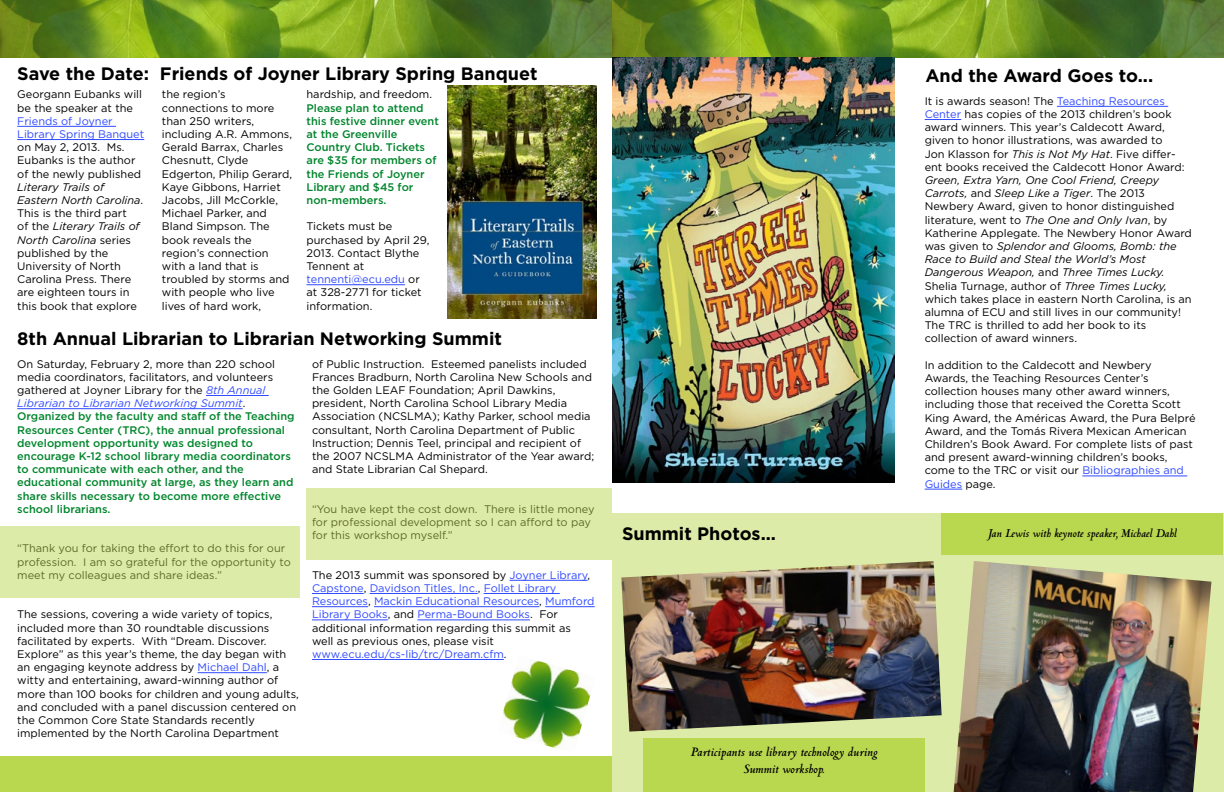
<style>
.page{position:relative;width:1224px;height:792px;background:#fff}
.page>*{position:absolute;margin:0;border:0;box-sizing:border-box;transform-origin:0 0}
.t1{font:700 18px "Gotham";color:#000}
.t2{font:italic 700 14px/16.8px "Centaur MT Std";color:#000;text-align:center}
.t3{font:italic 700 13px "Centaur MT Std";color:#000}
.t4{font:11px/13.2px "Gotham";color:#000}
.t5{font:500 11px/13.2px "Gotham";color:#00852c}
.t6{font:11px/13.2px "Gotham";color:#304aff}
.s1{font-style:italic}
.s2{color:#304aff}
.s3{font-weight:400;color:#000}
.s4{font-weight:400;font-style:italic;color:#304aff}
.s5{color:#000}
</style>
<div class="page">
<hr style="left:17px;top:126px;width:99px;height:1px;background:#304aff">
<hr style="left:17px;top:139px;width:127px;height:1px;background:#304aff">
<hr style="left:307px;top:285px;width:98px;height:1px;background:#304aff">
<hr style="left:1057px;top:106px;width:111px;height:1px;background:#304aff">
<hr style="left:925px;top:119px;width:36px;height:1px;background:#304aff">
<hr style="left:1082px;top:476px;width:105px;height:1px;background:#304aff">
<hr style="left:925px;top:489px;width:37px;height:1px;background:#304aff">
<img style="left:0;top:0;width:1224px;height:58px">
<img style="left:612px;top:58px;width:282px;height:424px">
<div style="left:0;top:756px;width:612px;height:36px;background:#bad84f"></div>
<div style="left:612px;top:513px;width:612px;height:279px;background:#dceba7"></div>
<img style="left:621px;top:561px;width:321px;height:171px">
<img style="left:954px;top:561px;width:257px;height:231px">
<div style="left:643px;top:738px;width:282px;height:54px;background:#bad84f"></div>
<div style="left:942px;top:513px;width:281px;height:42px;background:#bad84f"></div>
<hr style="left:206px;top:395px;width:63px;height:1px;background:#304aff">
<hr style="left:17px;top:409px;width:226px;height:1px;background:#304aff">
<hr style="left:198px;top:673px;width:69px;height:1px;background:#304aff">
<hr style="left:510px;top:580px;width:78px;height:1px;background:#304aff">
<hr style="left:312px;top:593px;width:52px;height:1px;background:#304aff">
<hr style="left:370px;top:593px;width:108px;height:1px;background:#304aff">
<hr style="left:484px;top:593px;width:76px;height:1px;background:#304aff">
<hr style="left:312px;top:607px;width:56px;height:1px;background:#304aff">
<hr style="left:374px;top:607px;width:165px;height:1px;background:#304aff">
<hr style="left:545px;top:607px;width:50px;height:1px;background:#304aff">
<hr style="left:312px;top:620px;width:76px;height:1px;background:#304aff">
<hr style="left:417px;top:620px;width:113px;height:1px;background:#304aff">
<hr style="left:312px;top:659px;width:192px;height:1px;background:#304aff">
<div style="left:0;top:526px;width:300px;height:72px;background:#dceba7"></div>
<div style="left:306px;top:488px;width:306px;height:72px;background:#dceba7"></div>
<img style="left:448px;top:86px;width:148px;height:232px">
<img style="left:502px;top:659px;width:89px;height:92px">
<h1 class="t1" style="left:17px;top:63px;width:522px">Save the Date: Friends of Joyner Library Spring Banquet</h1>
<p class="t4" style="left:17px;top:88px;width:126px">Georgann Eubanks will be the speaker at the</p>
<p class="t6" style="left:17px;top:114px;width:129px">Friends of Joyner<br>Library Spring Banquet</p>
<p class="t4" style="left:17px;top:141px;width:125px">on May 2, 2013. Ms.<br>Eubanks is the author of the newly published</p>
<p class="t4" style="left:17px;top:180px;width:128px"><span class="s1">Literary Trails of<br>Eastern North Carolina</span>.<br>This is the third part<br>of the <span class="s1">Literary Trails of<br>North Carolina</span> series published by the<br>University of North<br>Carolina Press. There are eighteen tours in this book that explore</p>
<p class="t4" style="left:162px;top:88px;width:132px">the region’s connections to more than 250 writers, including A.R. Ammons,<br>Gerald Barrax, Charles<br>Chesnutt, Clyde<br>Edgerton, Philip Gerard,<br>Kaye Gibbons, Harriet<br>Jacobs, Jill McCorkle,<br>Michael Parker, and<br>Bland Simpson. The book reveals the region’s connection with a land that is troubled by storms and with people who live lives of hard work,</p>
<p class="t4" style="left:307px;top:88px;width:127px">hardship, and freedom.</p>
<p class="t5" style="left:307px;top:101px;width:134px">Please plan to attend this festive dinner event at the Greenville<br>Country Club. Tickets are $35 for members of the Friends of Joyner<br>Library and $45 for non-members.</p>
<p class="t4" style="left:307px;top:220px;width:124px">Tickets must be purchased by April 29,<br>2013. Contact Blythe<br>Tennent at <span class="s2">tennenti@ecu.edu</span> or at 328-2771 for ticket information.</p>
<h1 class="t1" style="left:17px;top:329px;width:486px">8th Annual Librarian to Librarian Networking Summit</h1>
<p class="t5" style="left:17px;top:357px;width:279px"><span class="s3">On Saturday, February 2, more than 220 school media coordinators, facilitators, and volunteers gathered at Joyner Library for the</span> <span class="s4">8th Annual Librarian to Librarian Networking Summit</span><span class="s3">.<br></span>Organized by the faculty and staff of the Teaching Resources Center (TRC), the annual professional development opportunity was designed to encourage K-12 school library media coordinators to communicate with each other, and the educational community at large, as they learn and share skills necessary to become more effective school librarians.</p>
<p class="t4" style="left:17px;top:542px;width:275px">“Thank you for taking the effort to do this for our profession. I am so grateful for the opportunity to meet my colleagues and share ideas.”</p>
<p class="t4" style="left:17px;top:608px;width:283px">The sessions, covering a wide variety of topics, included more than 30 roundtable discussions facilitated by experts. With “Dream. Discover.<br>Explore” as this year’s theme, the day began with an engaging keynote address by <span class="s2">Michael Dahl</span>, a witty and entertaining, award-winning author of more than 100 books for children and young adults, and concluded with a panel discussion centered on the Common Core State Standards recently implemented by the North Carolina Department</p>
<p class="t4" style="left:312px;top:357px;width:284px">of Public Instruction. Esteemed panelists included Frances Bradburn, North Carolina New Schools and the Golden LEAF Foundation; April Dawkins, president, North Carolina School Library Media Association (NCSLMA); Kathy Parker, school media consultant, North Carolina Department of Public Instruction; Dennis Teel, principal and recipient of the 2007 NCSLMA Administrator of the Year award; and State Librarian Cal Shepard.</p>
<p class="t4" style="left:312px;top:502px;width:284px">“You have kept the cost down. There is little money for professional development so I can afford to pay for this workshop myself.”</p>
<p class="t6" style="left:312px;top:568px;width:284px"><span class="s5">The 2013 summit was sponsored by</span> Joyner Library<span class="s5">, </span>Capstone<span class="s5">,</span> Davidson Titles, Inc.<span class="s5">,</span> Follet Library Resources<span class="s5">,</span> Mackin Educational Resources<span class="s5">,</span> Mumford Library Books<span class="s5">, and</span> Perma-Bound Books<span class="s5">. For additional information regarding this summit as well as previous ones, please visit </span>www.ecu.edu/cs-lib/trc/Dream.cfm<span class="s5">.</span></p>
<h1 class="t1" style="left:622px;top:523px;width:156px">Summit Photos...</h1>
<p class="t2" style="left:691px;top:744px;width:188px">Participants use library technology during<br>Summit workshop.</p>
<h1 class="t1" style="left:925px;top:65px;width:229px">And the Award Goes to...</h1>
<p class="t4" style="left:925px;top:94px;width:261px">It is awards season! The <span class="s2">Teaching Resources Center</span> has copies of the 2013 children’s book award winners. This year’s Caldecott Award, given to honor illustrations, was awarded to Jon Klasson for <span class="s1">This is Not My Hat</span>. Five differ&shy;ent books received the Caldecott Honor Award:</p>
<p class="t4" style="left:925px;top:173px;width:269px"><span class="s1">Green, Extra Yarn, One Cool Friend, Creepy Carrots,</span> and <span class="s1">Sleep Like a Tiger</span>. The 2013<br>Newbery Award, given to honor distinguished literature, went to <span class="s1">The One and Only Ivan</span>, by Katherine Applegate. The Newbery Honor Award was given to <span class="s1">Splendor and Glooms, Bomb: the Race to Build and Steal the World’s Most Dangerous Weapon,</span> and <span class="s1">Three Times Lucky.<br></span>Shelia Turnage, author of <span class="s1">Three Times Lucky, </span>which takes place in eastern North Carolina, is an alumna of ECU and still lives in our community!<br>The TRC is thrilled to add her book to its collection of award winners.</p>
<p class="t4" style="left:925px;top:358px;width:272px">In addition to the Caldecott and Newbery Awards, the Teaching Resources Center’s collection houses many other award winners, including those that received the Coretta Scott King Award, the Américas Award, the Pura Belpré Award, and the Tomás Rivera Mexican American Children’s Book Award. For complete lists of past and present award-winning children’s books, come to the TRC or visit our <span class="s2">Bibliographies and Guides</span> page.</p>
<p class="t3" style="left:988px;top:527px;width:191px">Jan Lewis with keynote speaker, Michael Dahl</p>
</div>
